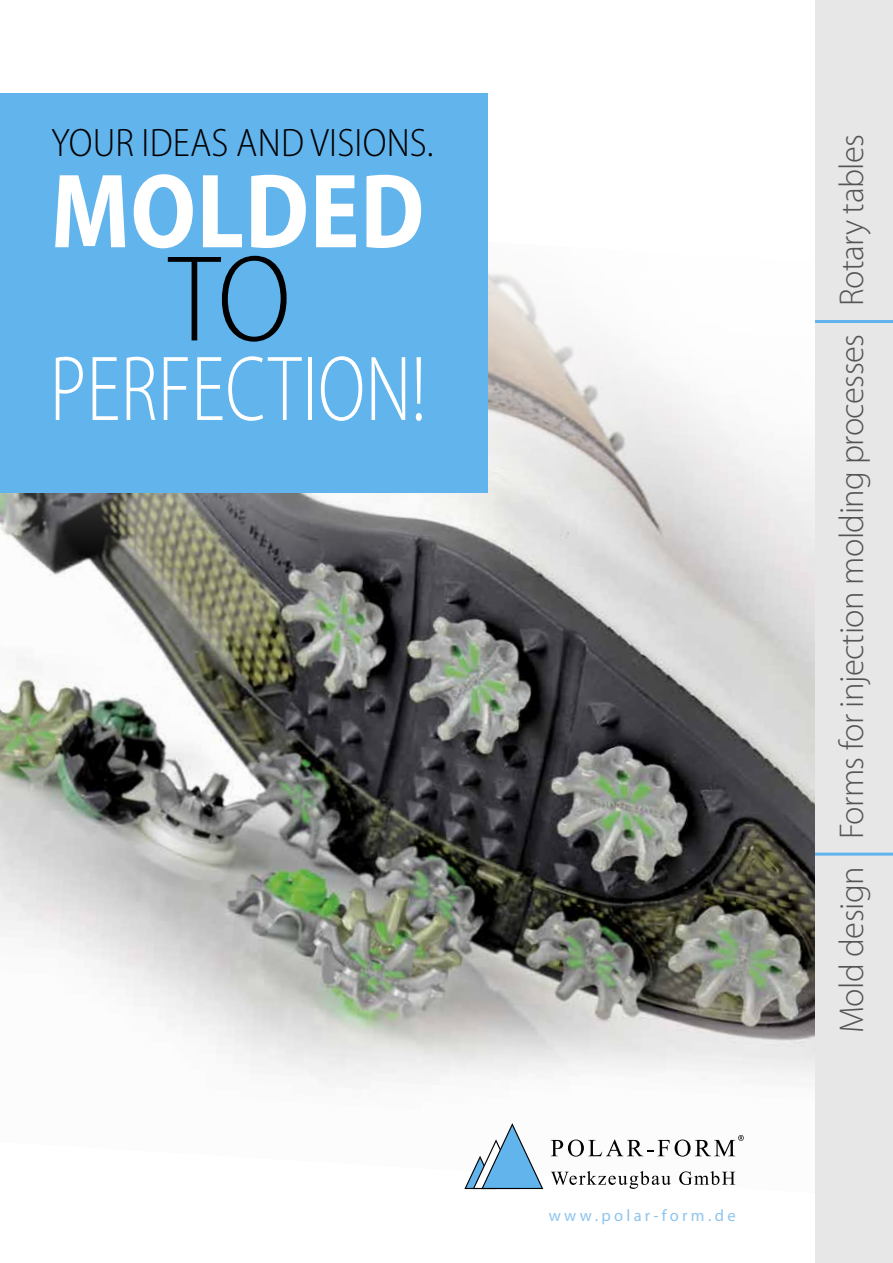
<style>
.page{position:relative;width:893px;height:1263px;background:#fff}
.page>*{position:absolute;margin:0;border:0;box-sizing:border-box;transform-origin:0 0}
.t1{font:300 semi-condensed 123.75px "Myriad Pro";color:#000}
.t2{font:700 semi-condensed 106.8px "Myriad Pro";letter-spacing:.005em;color:#fff;scale:.95 1}
.t3{font:300 semi-condensed 93.15px "Myriad Pro";letter-spacing:.005em;color:#fff;scale:.85 1}
.t4{font:300 semi-condensed 39.9px "Myriad Pro";letter-spacing:.005em;color:#000}
.t5{font:300 34.5px "Myriad Pro";letter-spacing:-.015em;color:#555}
.t6{font:16.5px "Myriad Pro";letter-spacing:.2em;color:#8dc4ef}
</style>
<div class="page">
<img style="left:0;top:272px;width:815px;height:918px">
<div style="left:0;top:94px;width:488px;height:399px;background:#62b4ec"></div>
<svg style="left:464px;top:1123px;width:79px;height:66px"></svg>
<svg style="left:551px;top:1171px;width:120px;height:18px"></svg>
<svg style="left:679px;top:1171px;width:56px;height:14px"></svg>
<svg style="left:551px;top:1135px;width:193px;height:21px"></svg>
<div style="left:815px;top:0;width:78px;height:1263px;background:#e7e7e7"></div>
<hr style="left:815px;top:320px;width:78px;height:3px;background:#62b4ec">
<hr style="left:815px;top:853px;width:78px;height:3px;background:#62b4ec">
<p class="t4" style="left:51px;top:121px;width:384px">YOUR IDEAS AND VISIONS.</p>
<h2 class="t2" style="left:51px;top:152px;width:395px">MOLDED</h2>
<h1 class="t1" style="left:168px;top:232px;width:125px">TO</h1>
<h3 class="t3" style="left:50px;top:339px;width:445px">PERFECTION!</h3>
<p class="t6" style="left:549px;top:1205px;width:188px">www.polar-form.de</p>
<p class="t5" style="left:833px;top:1033px;width:901px;rotate:-90deg">Mold design Forms for injection molding processes Rotary tables</p>
</div>
